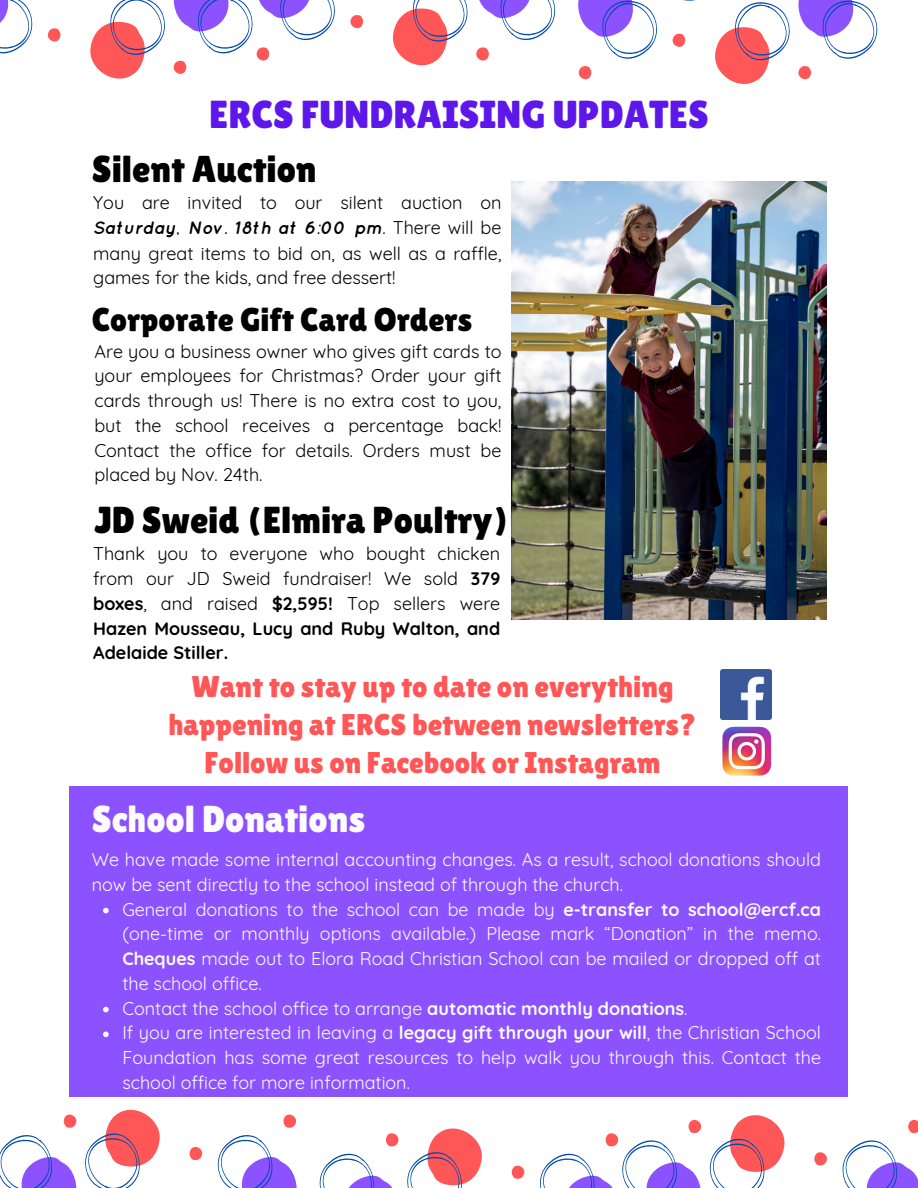
<style>
.page{position:relative;width:918px;height:1188px;background:#fff}
.page>*{position:absolute;margin:0;border:0;box-sizing:border-box;transform-origin:0 0}
.t1{font:39px "Lilita One";color:#5e17eb}
.t2{font:37.5px "Lilita One";color:#000}
.t3{font:37.5px "Lilita One";color:#fcfcfc}
.t4{font:33px "Lilita One";color:#000}
.t5{font:30px/38.2px "Lilita One";color:#ff5757;text-align:center}
.t6{font:18px/24.8px "Quicksand";color:#fcfcfc;text-align:justify}
.t7{font:18px/24.8px "Quicksand";color:#000;text-align:justify}
.s1{font-weight:700;font-style:italic}
.s2{font-weight:700}
</style>
<div class="page">
<div style="left:70px;top:786px;width:778px;height:310px;background:#8c52ff"></div>
<svg style="left:0;top:0;width:33px;height:54px"></svg>
<svg style="left:48px;top:28px;width:13px;height:14px"></svg>
<svg style="left:90px;top:0;width:75px;height:79px"></svg>
<svg style="left:173px;top:0;width:162px;height:74px"></svg>
<svg style="left:350px;top:15px;width:14px;height:14px"></svg>
<svg style="left:392px;top:0;width:164px;height:65px"></svg>
<svg style="left:798px;top:66px;width:13px;height:14px"></svg>
<svg style="left:578px;top:0;width:212px;height:84px"></svg>
<svg style="left:798px;top:0;width:80px;height:59px"></svg>
<svg style="left:908px;top:1119px;width:10px;height:14px"></svg>
<svg style="left:842px;top:1140px;width:76px;height:48px"></svg>
<svg style="left:814px;top:1152px;width:13px;height:14px"></svg>
<svg style="left:540px;top:1115px;width:245px;height:73px"></svg>
<svg style="left:511px;top:1165px;width:14px;height:14px"></svg>
<svg style="left:386px;top:1133px;width:13px;height:14px"></svg>
<svg style="left:407px;top:1129px;width:75px;height:59px"></svg>
<svg style="left:319px;top:1153px;width:74px;height:35px"></svg>
<svg style="left:283px;top:1114px;width:13px;height:14px"></svg>
<svg style="left:217px;top:1135px;width:80px;height:53px"></svg>
<svg style="left:189px;top:1147px;width:14px;height:13px"></svg>
<svg style="left:63px;top:1114px;width:14px;height:14px"></svg>
<svg style="left:85px;top:1110px;width:75px;height:78px"></svg>
<svg style="left:0;top:1135px;width:77px;height:53px"></svg>
<img style="left:512px;top:181px;width:315px;height:438px">
<svg style="left:103px;top:908px;width:6px;height:5px"></svg>
<svg style="left:103px;top:1007px;width:6px;height:5px"></svg>
<svg style="left:103px;top:1032px;width:6px;height:5px"></svg>
<img style="left:721px;top:669px;width:50px;height:51px">
<img style="left:722px;top:726px;width:50px;height:50px">
<p class="t1" style="left:209px;top:92px;width:501px">ERCS FUNDRAISING UPDATES</p>
<p class="t2" style="left:92px;top:147px;width:226px">Silent Auction</p>
<p class="t7" style="left:93px;top:190px;width:410px;line-height:25.2px">You are invited to our silent auction on <span class="s1">Saturday, Nov. 18th at 6:00 pm</span>. There will be many great items to bid on, as well as a raffle, games for the kids, and free dessert!</p>
<p class="t4" style="left:92px;top:300px;width:382px">Corporate Gift Card Orders</p>
<p class="t7" style="left:94px;top:339px;width:409px">Are you a business owner who gives gift cards to your employees for Christmas? Order your gift cards through us! There is no extra cost to you, but the school receives a percentage back!<br>Contact the office for details. Orders must be placed by Nov. 24th.</p>
<p class="t2" style="left:94px;top:499px;width:415px">JD Sweid (Elmira Poultry)</p>
<p class="t7" style="left:93px;top:541px;width:409px">Thank you to everyone who bought chicken from our JD Sweid fundraiser! We sold <span class="s2">379 boxes</span>, and raised <span class="s2">$2,595!</span> Top sellers were <span class="s2">Hazen Mousseau, Lucy and Ruby Walton, and Adelaide Stiller.</span></p>
<p class="t5" style="left:168px;top:667px;width:530px">Want to stay up to date on everything happening at ERCS between newsletters?<br>Follow us on Facebook or Instagram</p>
<p class="t3" style="left:92px;top:798px;width:275px">School Donations</p>
<p class="t6" style="left:92px;top:847px;width:731px">We have made some internal accounting changes. As a result, school donations should now be sent directly to the school instead of through the church.</p>
<p class="t6" style="left:122px;top:897px;width:700px">General donations to the school can be made by <span class="s2">e-transfer to school@ercf.ca </span>(one-time or monthly options available.) Please mark “Donation” in the memo.<br><span class="s2">Cheques</span> made out to Elora Road Christian School can be mailed or dropped off at the school office.</p>
<p class="t6" style="left:122px;top:996px;width:567px">Contact the school office to arrange <span class="s2">automatic monthly donations</span>.</p>
<p class="t6" style="left:122px;top:1020px;width:700px">If you are interested in leaving a <span class="s2">legacy gift through your will</span>, the Christian School Foundation has some great resources to help walk you through this. Contact the school office for more information.</p>
</div>
